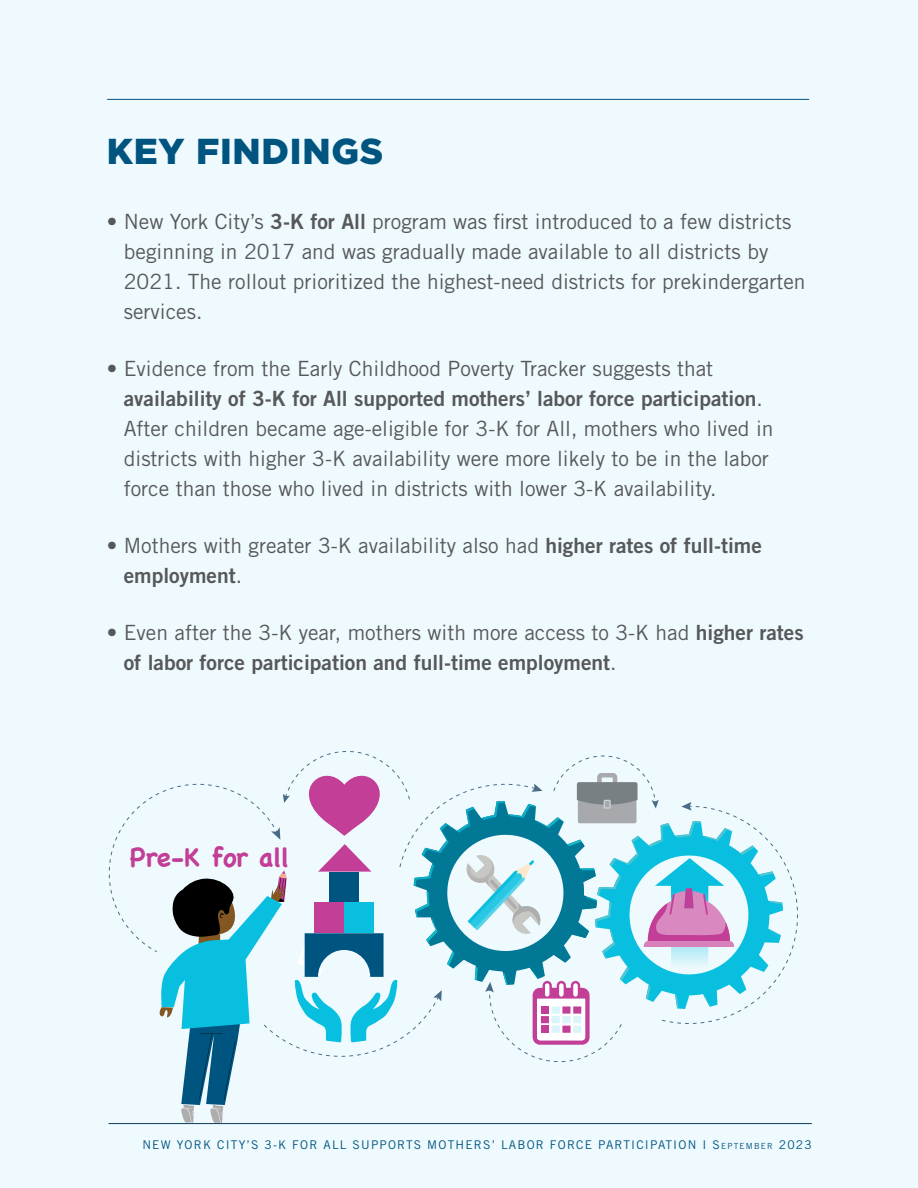
<style>
.page{position:relative;width:918px;height:1188px;background:#eefafd}
.page>*{position:absolute;margin:0;border:0;box-sizing:border-box;transform-origin:0 0}
.Body{font:900 36px "Gotham";letter-spacing:.02em;color:#005480}
.t1{font:700 26.1px "Chalkboard";letter-spacing:-.005em;color:#c23e97}
.Body-2{font:21px/30px "Trade Gothic LT Std";color:#57585a}
.Body-3{font:21px/30px "Trade Gothic LT Std Bd 2";color:#57585a}
.t2{font:12px "Trade Gothic LT Std";letter-spacing:.1em;color:#005480}
.s1{font-family:"Trade Gothic LT Std Bd 2"}
.s2{font-family:"Trade Gothic LT Std"}
.s3{font-style:inherit}
.s4{font-size:8.4px}
</style>
<div class="page">
<hr style="left:109px;top:1123px;width:703px;height:1px;background:#0b3c5c">
<hr style="left:107px;top:99px;width:702px;height:1px;background:#005480">
<svg style="left:109px;top:751px;width:689px;height:372px"></svg>
<p class="Body" style="left:107px;top:131px;width:278px">KEY FINDINGS</p>
<p class="Body-2" style="left:124px;top:206px;width:683px;text-indent:-17px">• New York City’s <span class="s1">3-K for All</span> program was first introduced to a few districts beginning in 2017 and was gradually made available to all districts by 2021. The rollout prioritized the highest-need districts for prekindergarten services.</p>
<p class="Body-2" style="left:124px;top:353px;width:651px;text-indent:-17px">• Evidence from the Early Childhood Poverty Tracker suggests that <span class="s1">availability of 3-K for All supported mothers’ labor force participation</span>.<br>After children became age-eligible for 3-K for All, mothers who lived in districts with higher 3-K availability were more likely to be in the labor force than those who lived in districts with lower 3-K availability.</p>
<p class="Body-2" style="left:124px;top:530px;width:640px;text-indent:-17px">• Mothers with greater 3-K availability also had <span class="s1">higher rates of full-time employment</span>.</p>
<p class="Body-3" style="left:124px;top:617px;width:681px;text-indent:-17px"><span class="s2">• Even after the 3-K year, mothers with more access to 3-K had</span> higher rates of labor force participation and full-time employment<span class="s2">.</span></p>
<p class="t1" style="left:130px;top:842px;width:161px">Pre-K for all</p>
<p class="t2" style="left:142px;top:1138px;width:671px">NEW YORK CITY’S 3-K FOR ALL SUPPORTS MOTHERS’ LABOR FORCE PARTICIPATION I <span class="s3">S</span><span class="s4">EPTEMBER</span> <span class="s3">2023</span></p>
</div>
